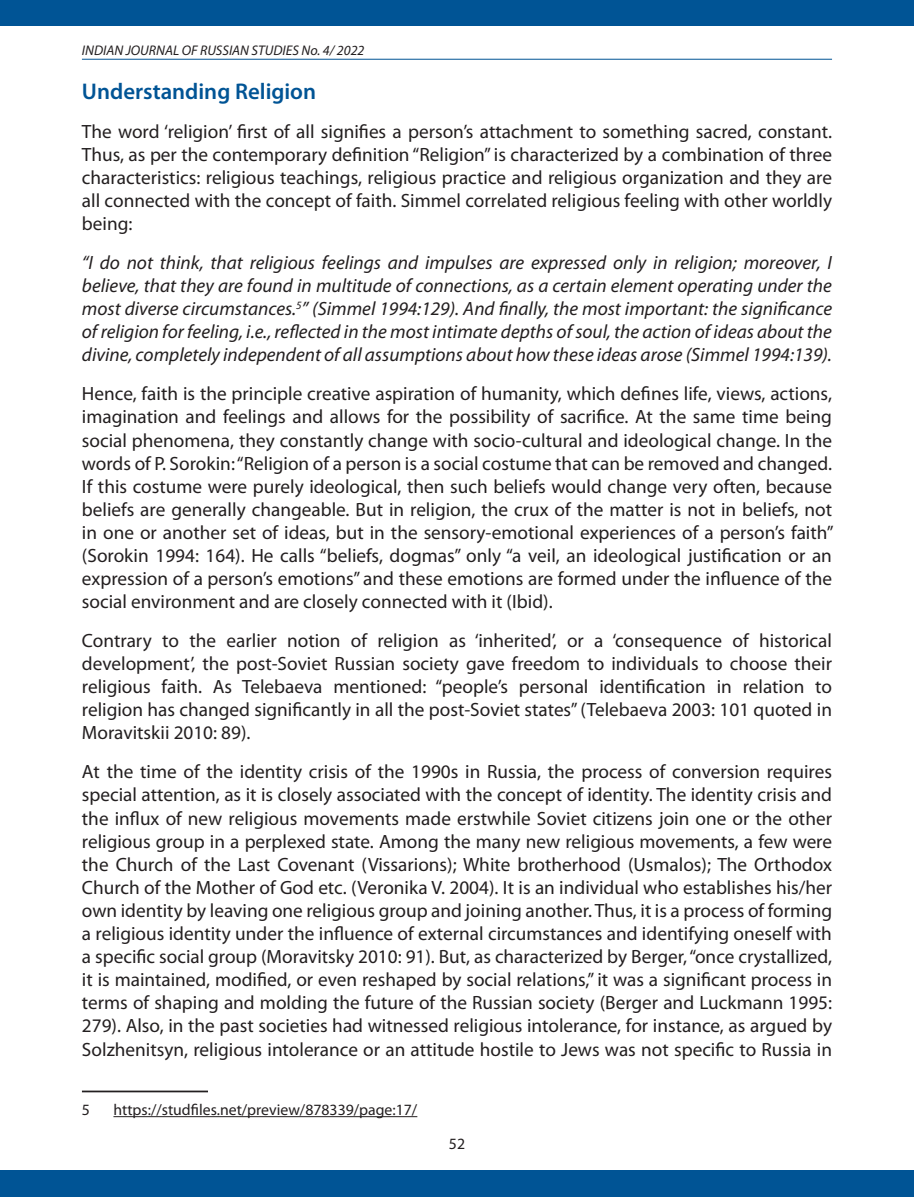
<style>
.page{position:relative;width:914px;height:1197px;background:#fff}
.page>*{position:absolute;margin:0;border:0;box-sizing:border-box;transform-origin:0 0}
.t1{font:600 22.75px "Myriad Pro";color:#005495}
.t2{font:19.25px/23.1px "Myriad Pro";color:#231f20;text-align:justify}
.t3{font:italic 19.25px/23.1px "Myriad Pro";color:#231f20;text-align:justify}
.footnote{font:15.75px "Myriad Pro";color:#231f20}
.t4{font:italic 14px "Myriad Pro";color:#231f20}
</style>
<div class="page">
<hr style="left:82px;top:59px;width:750px;height:1px;background:#005495">
<hr style="left:82px;top:1091px;width:126px;height:1px;background:#231f20">
<hr style="left:113px;top:1116px;width:304px;height:1px;background:#231f20">
<div style="left:0;top:1171px;width:914px;height:26px;background:#005495"></div>
<div style="left:0;top:0;width:914px;height:26px;background:#005495"></div>
<p class="t4" style="left:82px;top:42px;width:284px">INDIAN JOURNAL OF RUSSIAN STUDIES No. 4/ 2022</p>
<p class="t1" style="left:82px;top:77px;width:236px">Understanding Religion</p>
<p class="t2" style="left:82px;top:120px;width:751px">The word ‘religion’ first of all signifies a person’s attachment to something sacred, constant.<br>Thus, as per the contemporary definition “Religion” is characterized by a combination of three characteristics: religious teachings, religious practice and religious organization and they are all connected with the concept of faith. Simmel correlated religious feeling with other worldly being:</p>
<p class="t3" style="left:82px;top:251px;width:751px">“I do not think, that religious feelings and impulses are expressed only in religion; moreover, I believe, that they are found in multitude of connections, as a certain element operating under the most diverse circumstances.<sup>5</sup>” (Simmel 1994:129). And finally, the most important: the significance of religion for feeling, i.e., reflected in the most intimate depths of soul, the action of ideas about the divine, completely independent of all assumptions about how these ideas arose (Simmel 1994:139).</p>
<p class="t2" style="left:82px;top:382px;width:753px">Hence, faith is the principle creative aspiration of humanity, which defines life, views, actions, imagination and feelings and allows for the possibility of sacrifice. At the same time being social phenomena, they constantly change with socio-cultural and ideological change. In the words of P. Sorokin: “Religion of a person is a social costume that can be removed and changed.<br>If this costume were purely ideological, then such beliefs would change very often, because beliefs are generally changeable. But in religion, the crux of the matter is not in beliefs, not in one or another set of ideas, but in the sensory-emotional experiences of a person’s faith” (Sorokin 1994: 164). He calls “beliefs, dogmas” only “a veil, an ideological justification or an expression of a person’s emotions” and these emotions are formed under the influence of the social environment and are closely connected with it (Ibid).</p>
<p class="t2" style="left:82px;top:629px;width:751px">Contrary to the earlier notion of religion as ‘inherited’, or a ‘consequence of historical development’, the post-Soviet Russian society gave freedom to individuals to choose their religious faith. As Telebaeva mentioned: “people’s personal identification in relation to religion has changed significantly in all the post-Soviet states” (Telebaeva 2003: 101 quoted in Moravitskii 2010: 89).</p>
<p class="t2" style="left:82px;top:760px;width:751px">At the time of the identity crisis of the 1990s in Russia, the process of conversion requires special attention, as it is closely associated with the concept of identity. The identity crisis and the influx of new religious movements made erstwhile Soviet citizens join one or the other religious group in a perplexed state. Among the many new religious movements, a few were the Church of the Last Covenant (Vissarions); White brotherhood (Usmalos); The Orthodox Church of the Mother of God etc. (Veronika V. 2004). It is an individual who establishes his/her own identity by leaving one religious group and joining another. Thus, it is a process of forming a religious identity under the influence of external circumstances and identifying oneself with a specific social group (Moravitsky 2010: 91). But, as characterized by Berger, “once crystallized, it is maintained, modified, or even reshaped by social relations,” it was a significant process in terms of shaping and molding the future of the Russian society (Berger and Luckmann 1995:<br>279). Also, in the past societies had witnessed religious intolerance, for instance, as argued by Solzhenitsyn, religious intolerance or an attitude hostile to Jews was not specific to Russia in</p>
<p class="footnote" style="left:82px;top:1100px;width:10px">5</p>
<p class="footnote" style="left:113px;top:1100px;width:305px">https://studfiles.net/preview/878339/page:17/</p>
<p class="footnote" style="left:449px;top:1134px;width:18px">52</p>
</div>
